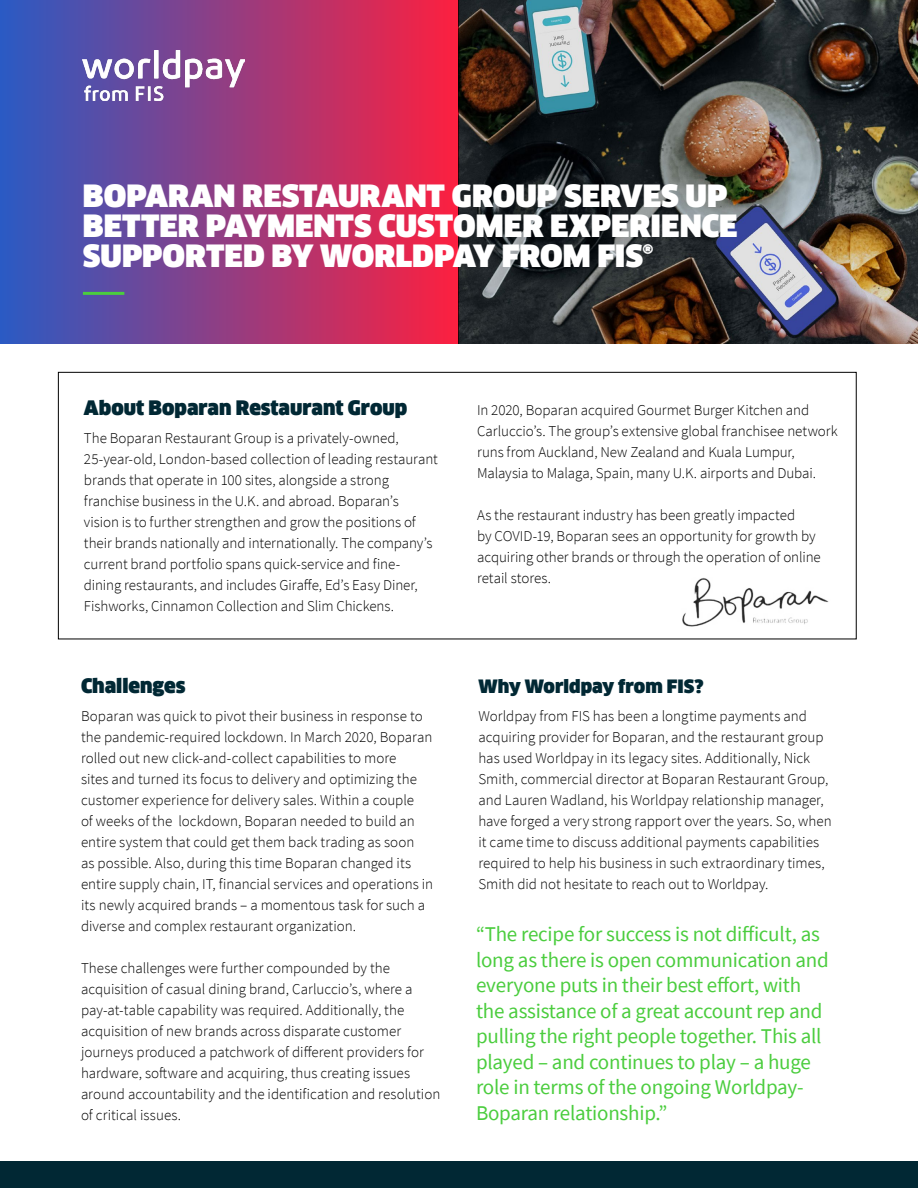
<style>
.page{position:relative;width:918px;height:1188px;background:#fff}
.page>*{position:absolute;margin:0;border:0;box-sizing:border-box;transform-origin:0 0}
.t1{font:900 30px/30px "Clan Sc Offc Pro";color:#fff}
.t2{font:21px/25.5px "Source Sans Pro";letter-spacing:-.01em;color:#4bcd3e}
.t3{font:900 19.5px "Clan Offc Pro";color:#012834}
.t4{font:900 18px "Clan Offc Pro";letter-spacing:-.005em;color:#012834}
.t5{font:300 15px/21px "Source Sans Pro";color:#000}
.s1{font-size:24px}
</style>
<div class="page">
<img style="left:459px;top:0;width:459px;height:343px">
<div style="left:0;top:0;width:459px;height:343px;background:linear-gradient(to right,#2a5bc4,#fd1f3f)"></div>
<img style="left:83px;top:50px;width:162px;height:51px">
<hr style="left:83px;top:292px;width:41px;height:3px;background:#4bcd3e">
<img style="left:682px;top:578px;width:147px;height:49px">
<div style="left:0;top:1161px;width:918px;height:27px;background:#012834"></div>
<h1 class="t1" style="left:83px;top:181px;width:656px">BOPARAN RESTAURANT GROUP SERVES UP<br>BETTER PAYMENTS CUSTOMER EXPERIENCE<br>SUPPORTED BY WORLDPAY FROM FIS<span class="s1">®</span></h1>
<h3 class="t3" style="left:84px;top:396px;width:325px">About Boparan Restaurant Group</h3>
<p class="t5" style="left:84px;top:427px;width:355px">The Boparan Restaurant Group is a privately-owned, 25-year-old, London-based collection of leading restaurant brands that operate in 100 sites, alongside a strong franchise business in the U.K. and abroad. Boparan’s<br>vision is to further strengthen and grow the positions of their brands nationally and internationally. The company’s current brand portfolio spans quick-service and fine&shy;dining restaurants, and includes Giraffe, Ed’s Easy Diner, Fishworks, Cinnamon Collection and Slim Chickens.</p>
<h3 class="t3" style="left:81px;top:674px;width:106px">Challenges</h3>
<p class="t5" style="left:81px;top:705px;width:354px">Boparan was quick to pivot their business in response to the pandemic-required lockdown. In March 2020, Boparan rolled out new click-and-collect capabilities to more<br>sites and turned its focus to delivery and optimizing the customer experience for delivery sales. Within a couple<br>of weeks of the lockdown, Boparan needed to build an entire system that could get them back trading as soon<br>as possible. Also, during this time Boparan changed its entire supply chain, IT, financial services and operations in its newly acquired brands – a momentous task for such a diverse and complex restaurant organization.</p>
<p class="t5" style="left:81px;top:957px;width:361px">These challenges were further compounded by the acquisition of casual dining brand, Carluccio’s, where a pay-at-table capability was required. Additionally, the acquisition of new brands across disparate customer journeys produced a patchwork of different providers for hardware, software and acquiring, thus creating issues around accountability and the identification and resolution of critical issues.</p>
<p class="t5" style="left:477px;top:400px;width:362px">In 2020, Boparan acquired Gourmet Burger Kitchen and Carluccio’s. The group’s extensive global franchisee network runs from Auckland, New Zealand and Kuala Lumpur, Malaysia to Malaga, Spain, many U.K. airports and Dubai.</p>
<p class="t5" style="left:477px;top:505px;width:345px">As the restaurant industry has been greatly impacted<br>by COVID-19, Boparan sees an opportunity for growth by acquiring other brands or through the operation of online retail stores.</p>
<p class="t4" style="left:478px;top:676px;width:226px">Why Worldpay from FIS?</p>
<p class="t5" style="left:478px;top:706px;width:355px">Worldpay from FIS has been a longtime payments and acquiring provider for Boparan, and the restaurant group has used Worldpay in its legacy sites. Additionally, Nick Smith, commercial director at Boparan Restaurant Group, and Lauren Wadland, his Worldpay relationship manager, have forged a very strong rapport over the years. So, when it came time to discuss additional payments capabilities required to help his business in such extraordinary times, Smith did not hesitate to reach out to Worldpay.</p>
<p class="t2" style="left:476px;top:922px;width:354px">“The recipe for success is not difficult, as long as there is open communication and everyone puts in their best effort, with the assistance of a great account rep and pulling the right people together. This all played – and continues to play – a huge role in terms of the ongoing Worldpay-Boparan relationship.”</p>
</div>
